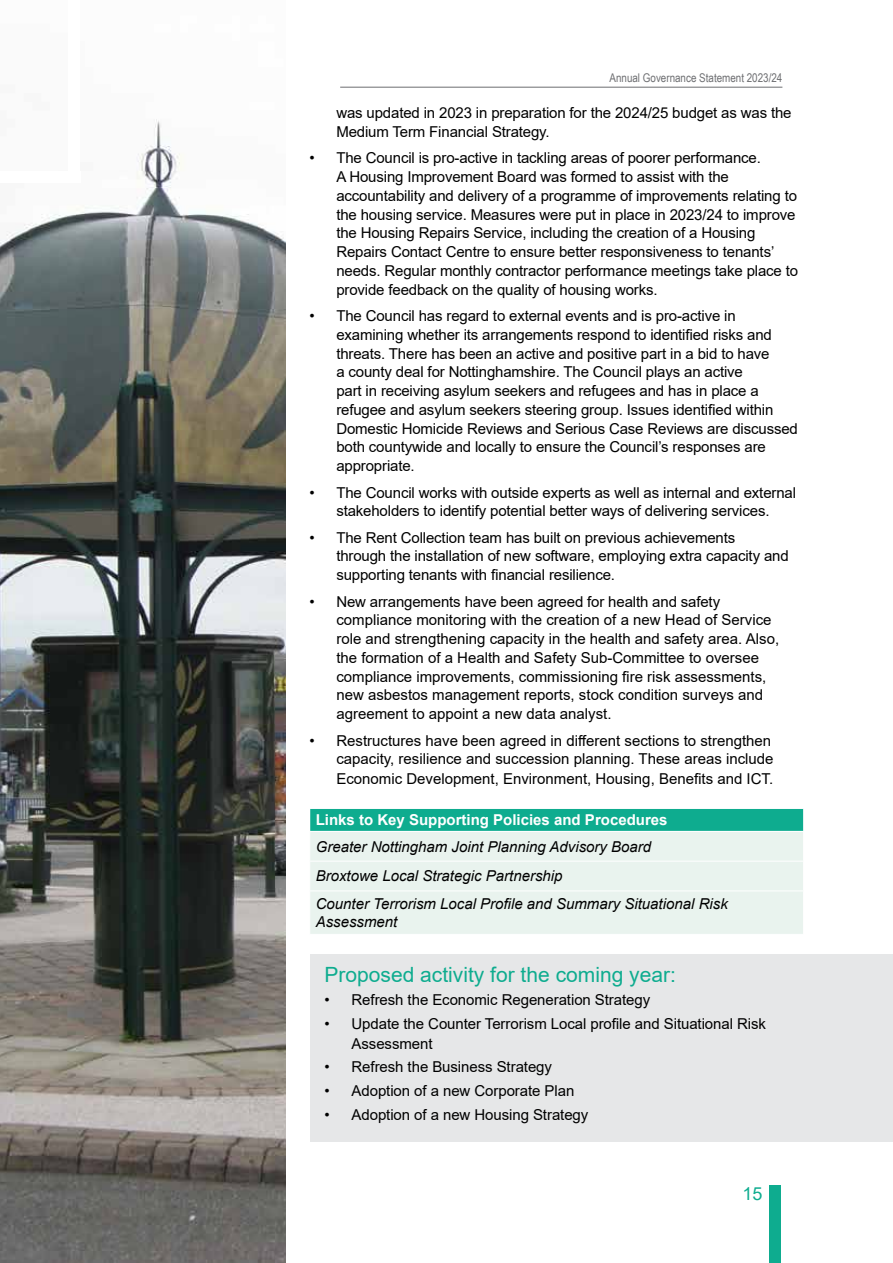
<style>
.page{position:relative;width:893px;height:1263px;background:#fff}
.page>*{position:absolute;margin:0;border:0;box-sizing:border-box;transform-origin:0 0}
.t1{font:21px "Arial";color:#0eac8f}
.t2{font:18px "Arial";color:#0eac8f}
.t3{font:15px/18.8px "Arial";letter-spacing:-.01em;color:#000}
.t4{font:italic 15px/29.7px "Arial";color:#000}
.t5{font:700 15px "Arial";color:#fff}
.t6{font:12px "Arial Narrow";color:#6d6e71}
</style>
<div class="page">
<div style="left:310px;top:955px;width:583px;height:187px;background:#e6e7e8"></div>
<div style="left:770px;top:1185px;width:11px;height:78px;background:#0eac8f"></div>
<hr style="left:340px;top:87px;width:442px;height:1px;background:#6d6e71">
<img style="left:0;top:119px;width:286px;height:1144px">
<div style="left:0;top:171px;width:80px;height:12px;background:#fff"></div>
<div style="left:69px;top:0;width:11px;height:183px;background:#fff"></div>
<div style="left:310px;top:808px;width:494px;height:23px;background:#0eac8f"></div>
<div style="left:310px;top:832px;width:493px;height:102px;background:#e9f3ee"></div>
<hr style="left:309px;top:808px;width:495px;height:1px;background:#fff">
<hr style="left:309px;top:861px;width:495px;height:1px;background:#fff">
<svg style="left:803px;top:809px;width:1px;height:22px"></svg>
<hr style="left:309px;top:890px;width:495px;height:1px;background:#fff">
<p class="t6" style="left:609px;top:69px;width:174px">Annual Governance Statement 2023/24</p>
<p class="t3" style="left:336px;top:104px;width:457px">was updated in 2023 in preparation for the 2024/25 budget as was the<br>Medium Term Financial Strategy.</p>
<p class="t3" style="left:336px;top:149px;width:463px;text-indent:-27px">• The Council is pro-active in tackling areas of poorer performance.<br>A Housing Improvement Board was formed to assist with the accountability and delivery of a programme of improvements relating to the housing service. Measures were put in place in 2023/24 to improve the Housing Repairs Service, including the creation of a Housing Repairs Contact Centre to ensure better responsiveness to tenants’ needs. Regular monthly contractor performance meetings take place to provide feedback on the quality of housing works.</p>
<p class="t3" style="left:336px;top:306px;width:463px;text-indent:-27px">• The Council has regard to external events and is pro-active in examining whether its arrangements respond to identified risks and threats. There has been an active and positive part in a bid to have<br>a county deal for Nottinghamshire. The Council plays an active<br>part in receiving asylum seekers and refugees and has in place a refugee and asylum seekers steering group. Issues identified within Domestic Homicide Reviews and Serious Case Reviews are discussed both countywide and locally to ensure the Council’s responses are appropriate.</p>
<p class="t3" style="left:309px;top:483px;width:488px;text-align:center">• The Council works with outside experts as well as internal and external stakeholders to identify potential better ways of delivering services.</p>
<p class="t3" style="left:336px;top:528px;width:454px;text-indent:-27px">• The Rent Collection team has built on previous achievements through the installation of new software, employing extra capacity and supporting tenants with financial resilience.</p>
<p class="t3" style="left:336px;top:592px;width:444px;text-indent:-27px">• New arrangements have been agreed for health and safety compliance monitoring with the creation of a new Head of Service role and strengthening capacity in the health and safety area. Also, the formation of a Health and Safety Sub-Committee to oversee compliance improvements, commissioning fire risk assessments, new asbestos management reports, stock condition surveys and agreement to appoint a new data analyst.</p>
<p class="t3" style="left:336px;top:730px;width:439px;line-height:19.2px;text-indent:-27px">• Restructures have been agreed in different sections to strengthen capacity, resilience and succession planning. These areas include<br>Economic Development, Environment, Housing, Benefits and ICT.</p>
<p class="t5" style="left:316px;top:809px;width:353px">Links to Key Supporting Policies and Procedures</p>
<p class="t4" style="left:316px;top:832px;width:337px">Greater Nottingham Joint Planning Advisory Board<br>Broxtowe Local Strategic Partnership</p>
<p class="t4" style="left:316px;top:895px;width:414px;line-height:18px">Counter Terrorism Local Profile and Summary Situational Risk<br>Assessment</p>
<h1 class="t1" style="left:325px;top:960px;width:353px">Proposed activity for the coming year:</h1>
<p class="t3" style="left:325px;top:990px;width:327px">• Refresh the Economic Regeneration Strategy</p>
<p class="t3" style="left:352px;top:1014px;width:416px;line-height:19.5px;text-indent:-27px">• Update the Counter Terrorism Local profile and Situational Risk<br>Assessment</p>
<p class="t3" style="left:325px;top:1057px;width:229px">• Refresh the Business Strategy</p>
<p class="t3" style="left:325px;top:1081px;width:251px">• Adoption of a new Corporate Plan</p>
<p class="t3" style="left:325px;top:1105px;width:265px">• Adoption of a new Housing Strategy</p>
<p class="t2" style="left:742px;top:1181px;width:22px">15</p>
</div>
